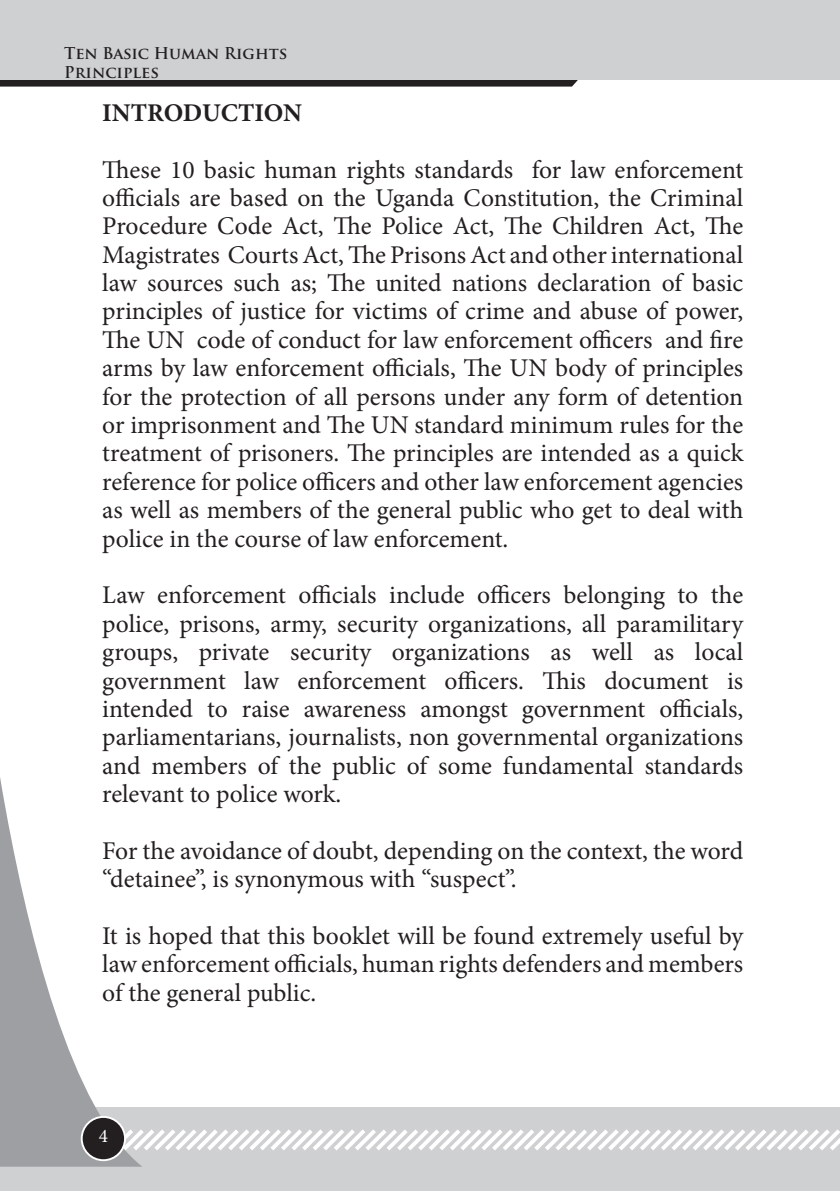
<style>
.page{position:relative;width:840px;height:1191px;background:#fff}
.page>*{position:absolute;margin:0;border:0;box-sizing:border-box;transform-origin:0 0}
.t1{font:25.6px/28.4px "Minion Pro";letter-spacing:-.005em;color:#231f20;text-align:justify}
.t2{font:700 25.6px "Minion Pro";color:#231f20}
.t3{font:19.2px "Minion Pro";color:#fff}
.t4{font:700 15.8px/19px "Trajan Pro";color:#231f20}
</style>
<div class="page">
<div style="left:0;top:1107px;width:839px;height:84px;background:#cfd0d2"></div>
<svg style="left:142px;top:1129px;width:697px;height:21px"></svg>
<svg style="left:0;top:777px;width:142px;height:389px"></svg>
<div style="left:82px;top:1117px;width:43px;height:43px;background:#231f20;border-radius:50%"></div>
<div style="left:81px;top:1116px;width:45px;height:45px;border:2px solid #fff;border-radius:50%"></div>
<svg style="left:0;top:79px;width:649px;height:8px;background:#585556"></svg>
<div style="left:0;top:0;width:839px;height:79px;background:#cfd0d2"></div>
<p class="t4" style="left:64px;top:44px;width:224px">Ten Basic Human Rights<br>Principles</p>
<p class="t2" style="left:102px;top:95px;width:201px">INTRODUCTION</p>
<p class="t1" style="left:102px;top:155px;width:642px">These 10 basic human rights standards for law enforcement officials are based on the Uganda Constitution, the Criminal Procedure Code Act, The Police Act, The Children Act, The Magistrates Courts Act, The Prisons Act and other international law sources such as; The united nations declaration of basic principles of justice for victims of crime and abuse of power, The UN code of conduct for law enforcement officers and fire arms by law enforcement officials, The UN body of principles for the protection of all persons under any form of detention or imprisonment and The UN standard minimum rules for the treatment of prisoners. The principles are intended as a quick reference for police officers and other law enforcement agencies as well as members of the general public who get to deal with police in the course of law enforcement.</p>
<p class="t1" style="left:102px;top:581px;width:642px">Law enforcement officials include officers belonging to the police, prisons, army, security organizations, all paramilitary groups, private security organizations as well as local government law enforcement officers. This document is intended to raise awareness amongst government officials, parliamentarians, journalists, non governmental organizations and members of the public of some fundamental standards relevant to police work.</p>
<p class="t1" style="left:102px;top:836px;width:642px">For the avoidance of doubt, depending on the context, the word “detainee”, is synonymous with “suspect”.</p>
<p class="t1" style="left:102px;top:921px;width:642px">It is hoped that this booklet will be found extremely useful by law enforcement officials, human rights defenders and members of the general public.</p>
<p class="t3" style="left:99px;top:1122px;width:11px">4</p>
</div>
